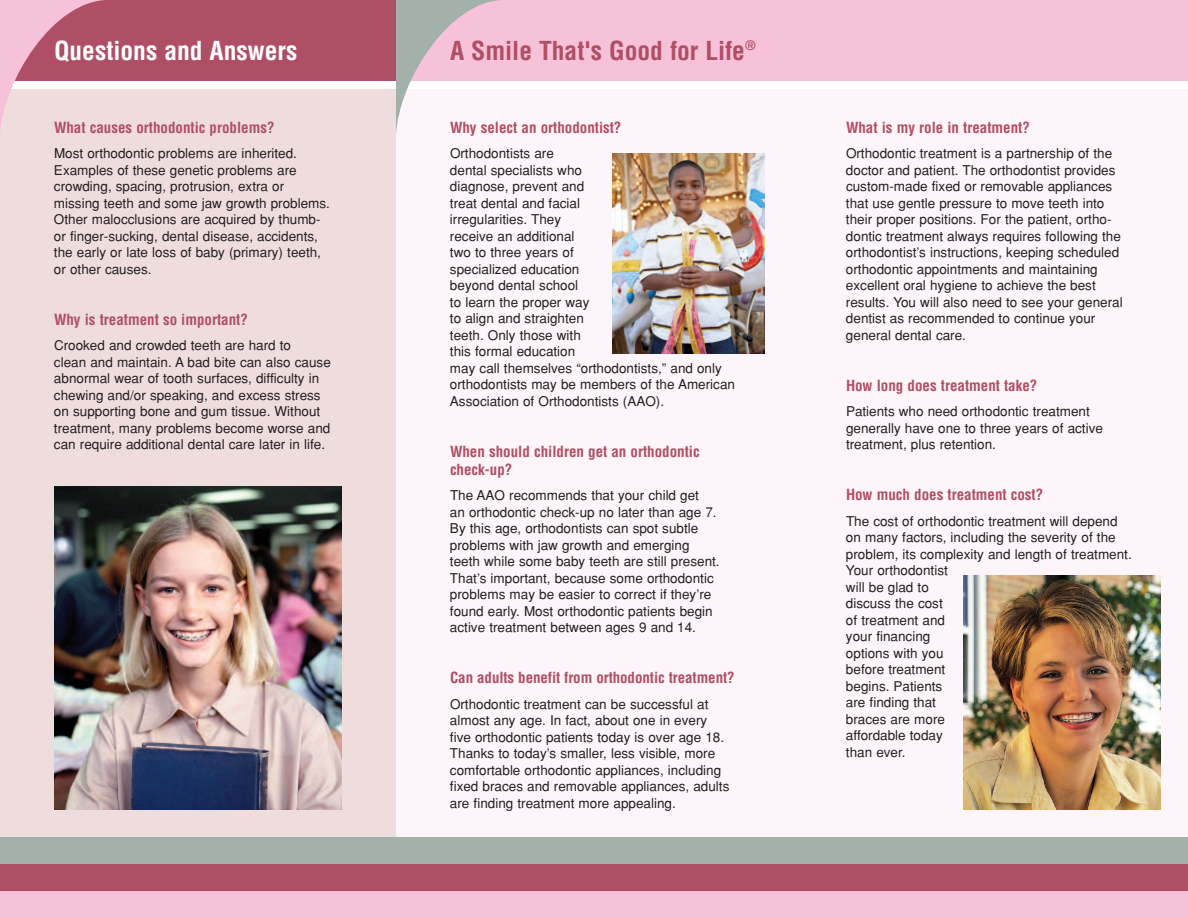
<style>
.page{position:relative;width:1188px;height:918px;background:#fff}
.page>*{position:absolute;margin:0;border:0;box-sizing:border-box;transform-origin:0 0}
.t1{font:700 condensed 25.5px "Helvetica";color:#af4f65}
.t2{font:700 condensed 25.5px "Helvetica";color:#fff}
.t3{font:700 condensed 15px/18px "Helvetica";color:#af4f65}
.t4{font:13.5px/16.5px "Helvetica";color:#231f20}
</style>
<div class="page">
<div style="left:396px;top:84px;width:792px;height:756px;background:#fdf5f9"></div>
<div style="left:0;top:891px;width:1188px;height:27px;background:#f7c1d9"></div>
<div style="left:0;top:837px;width:1188px;height:27px;background:#a2b2ab"></div>
<div style="left:0;top:864px;width:1188px;height:27px;background:#af4f65"></div>
<div style="left:0;top:81px;width:396px;height:756px;background:#efdddd"></div>
<div style="left:0;top:0;width:396px;height:81px;background:#af4f65"></div>
<div style="left:396px;top:0;width:792px;height:81px;background:#f7c1d9"></div>
<div style="left:0;top:81px;width:1188px;height:7px;background:#fff"></div>
<svg style="left:0;top:0;width:108px;height:130px"></svg>
<svg style="left:396px;top:0;width:105px;height:133px"></svg>
<img style="left:54px;top:486px;width:288px;height:324px">
<img style="left:612px;top:153px;width:153px;height:201px">
<img style="left:963px;top:575px;width:198px;height:235px">
<h1 class="t2" style="left:54px;top:36px;width:245px">Questions and Answers</h1>
<p class="t3" style="left:54px;top:119px;width:222px">What causes orthodontic problems?</p>
<p class="t4" style="left:54px;top:145px;width:278px">Most orthodontic problems are inherited.<br>Examples of these genetic problems are crowding, spacing, protrusion, extra or missing teeth and some jaw growth problems.<br>Other malocclusions are acquired by thumb&shy;or finger-sucking, dental disease, accidents, the early or late loss of baby (primary) teeth, or other causes.</p>
<p class="t3" style="left:54px;top:311px;width:195px">Why is treatment so important?</p>
<p class="t4" style="left:54px;top:337px;width:278px">Crooked and crowded teeth are hard to<br>clean and maintain. A bad bite can also cause abnormal wear of tooth surfaces, difficulty in chewing and/or speaking, and excess stress on supporting bone and gum tissue. Without treatment, many problems become worse and can require additional dental care later in life.</p>
<h1 class="t1" style="left:450px;top:36px;width:307px">A Smile That's Good for Life<sup>®</sup></h1>
<p class="t3" style="left:450px;top:119px;width:173px">Why select an orthodontist?</p>
<p class="t4" style="left:450px;top:145px;width:287px">Orthodontists are<br>dental specialists who<br>diagnose, prevent and<br>treat dental and facial<br>irregularities. They<br>receive an additional<br>two to three years of<br>specialized education<br>beyond dental school<br>to learn the proper way<br>to align and straighten<br>teeth. Only those with<br>this formal education<br>may call themselves “orthodontists,” and only orthodontists may be members of the American<br>Association of Orthodontists (AAO).</p>
<p class="t3" style="left:450px;top:443px;width:251px">When should children get an orthodontic check-up?</p>
<p class="t4" style="left:450px;top:487px;width:271px">The AAO recommends that your child get<br>an orthodontic check-up no later than age 7.<br>By this age, orthodontists can spot subtle problems with jaw growth and emerging teeth while some baby teeth are still present.<br>That’s important, because some orthodontic problems may be easier to correct if they’re found early. Most orthodontic patients begin active treatment between ages 9 and 14.</p>
<p class="t3" style="left:450px;top:669px;width:286px">Can adults benefit from orthodontic treatment?</p>
<p class="t4" style="left:450px;top:696px;width:281px">Orthodontic treatment can be successful at almost any age. In fact, about one in every five orthodontic patients today is over age 18.<br>Thanks to today’s smaller, less visible, more comfortable orthodontic appliances, including fixed braces and removable appliances, adults are finding treatment more appealing.</p>
<p class="t3" style="left:846px;top:119px;width:185px">What is my role in treatment?</p>
<p class="t4" style="left:846px;top:145px;width:278px">Orthodontic treatment is a partnership of the doctor and patient. The orthodontist provides custom-made fixed or removable appliances that use gentle pressure to move teeth into their proper positions. For the patient, ortho&shy;dontic treatment always requires following the orthodontist’s instructions, keeping scheduled orthodontic appointments and maintaining excellent oral hygiene to achieve the best results. You will also need to see your general dentist as recommended to continue your general dental care.</p>
<p class="t3" style="left:846px;top:377px;width:193px">How long does treatment take?</p>
<p class="t4" style="left:846px;top:403px;width:258px">Patients who need orthodontic treatment generally have one to three years of active treatment, plus retention.</p>
<p class="t3" style="left:846px;top:486px;width:199px">How much does treatment cost?</p>
<p class="t4" style="left:846px;top:513px;width:287px">The cost of orthodontic treatment will depend on many factors, including the severity of the problem, its complexity and length of treatment.<br>Your orthodontist<br>will be glad to<br>discuss the cost<br>of treatment and<br>your financing<br>options with you<br>before treatment<br>begins. Patients<br>are finding that<br>braces are more<br>affordable today<br>than ever.</p>
</div>
